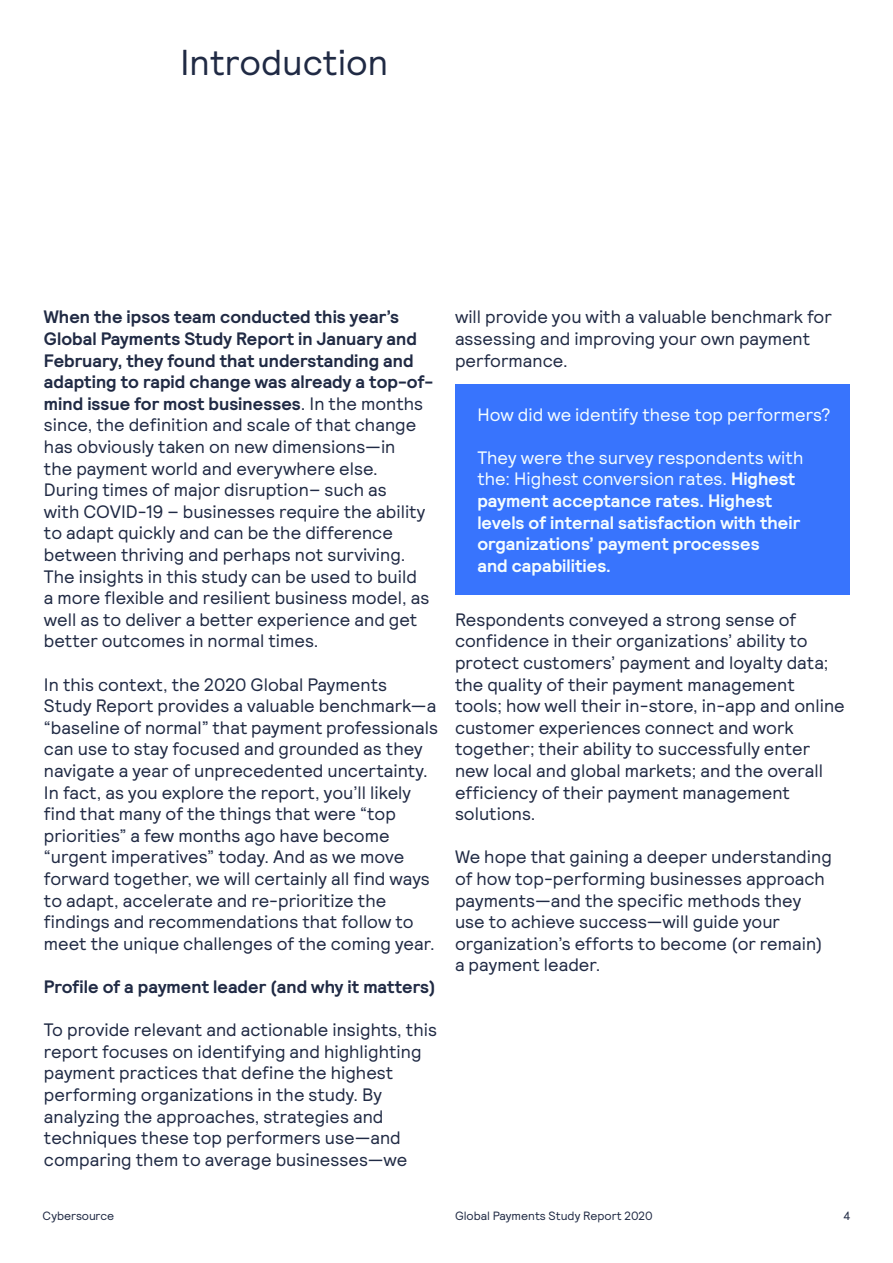
<style>
.page{position:relative;width:893px;height:1263px;background:#fff}
.page>*{position:absolute;margin:0;border:0;box-sizing:border-box;transform-origin:0 0}
.t1{font:36px "Cybersource Relative";color:#202a44}
.t2{font:18px/21.6px "Cybersource Relative";color:#202a44}
.t3{font:700 18px/21.6px "Cybersource Relative";color:#f4fdff}
.t4{font:700 18px "Cybersource Relative";color:#202a44}
.t5{font:18px "Cybersource Relative";color:#f4fdff}
.t6{font:12px "Cybersource Relative";color:#202a44}
.s1{font-weight:700}
.s2{font-weight:400}
</style>
<div class="page">
<div style="left:455px;top:384px;width:395px;height:211px;background:#3874fd"></div>
<h1 class="t1" style="left:180px;top:42px;width:210px">Introduction</h1>
<p class="t2" style="left:44px;top:306px;width:391px"><span class="s1">When the ipsos team conducted this year’s Global Payments Study Report in January and February, they found that understanding and adapting to rapid change was already a top-of&shy;mind issue for most businesses</span>. In the months since, the definition and scale of that change has obviously taken on new dimensions—in<br>the payment world and everywhere else.<br>During times of major disruption– such as<br>with COVID-19 – businesses require the ability to adapt quickly and can be the difference between thriving and perhaps not surviving.<br>The insights in this study can be used to build<br>a more flexible and resilient business model, as well as to deliver a better experience and get better outcomes in normal times.</p>
<p class="t2" style="left:44px;top:674px;width:396px">In this context, the 2020 Global Payments Study Report provides a valuable benchmark—a “baseline of normal” that payment professionals can use to stay focused and grounded as they navigate a year of unprecedented uncertainty.<br>In fact, as you explore the report, you’ll likely find that many of the things that were “top priorities” a few months ago have become “urgent imperatives” today. And as we move forward together, we will certainly all find ways to adapt, accelerate and re-prioritize the findings and recommendations that follow to meet the unique challenges of the coming year.</p>
<p class="t4" style="left:44px;top:976px;width:393px">Profile of a payment leader (and why it matters)</p>
<p class="t2" style="left:44px;top:1019px;width:395px">To provide relevant and actionable insights, this report focuses on identifying and highlighting payment practices that define the highest performing organizations in the study. By analyzing the approaches, strategies and techniques these top performers use—and comparing them to average businesses—we</p>
<p class="t2" style="left:455px;top:306px;width:378px">will provide you with a valuable benchmark for assessing and improving your own payment performance.</p>
<p class="t5" style="left:477px;top:404px;width:355px">How did we identify these top performers?</p>
<p class="t3" style="left:477px;top:447px;width:328px"><span class="s2">They were the survey respondents with the: Highest conversion rates.</span> Highest payment acceptance rates. Highest levels of internal satisfaction with their organizations’ payment processes<br>and capabilities.</p>
<p class="t2" style="left:455px;top:609px;width:391px">Respondents conveyed a strong sense of confidence in their organizations’ ability to protect customers’ payment and loyalty data; the quality of their payment management tools; how well their in-store, in-app and online customer experiences connect and work together; their ability to successfully enter new local and global markets; and the overall efficiency of their payment management solutions.</p>
<p class="t2" style="left:455px;top:846px;width:378px">We hope that gaining a deeper understanding of how top-performing businesses approach payments—and the specific methods they use to achieve success—will guide your organization’s efforts to become (or remain) a payment leader.</p>
<p class="t6" style="left:43px;top:1209px;width:73px">Cybersource</p>
<p class="t6" style="left:455px;top:1209px;width:199px">Global Payments Study Report 2020</p>
<p class="t6" style="left:844px;top:1209px;width:8px">4</p>
</div>
